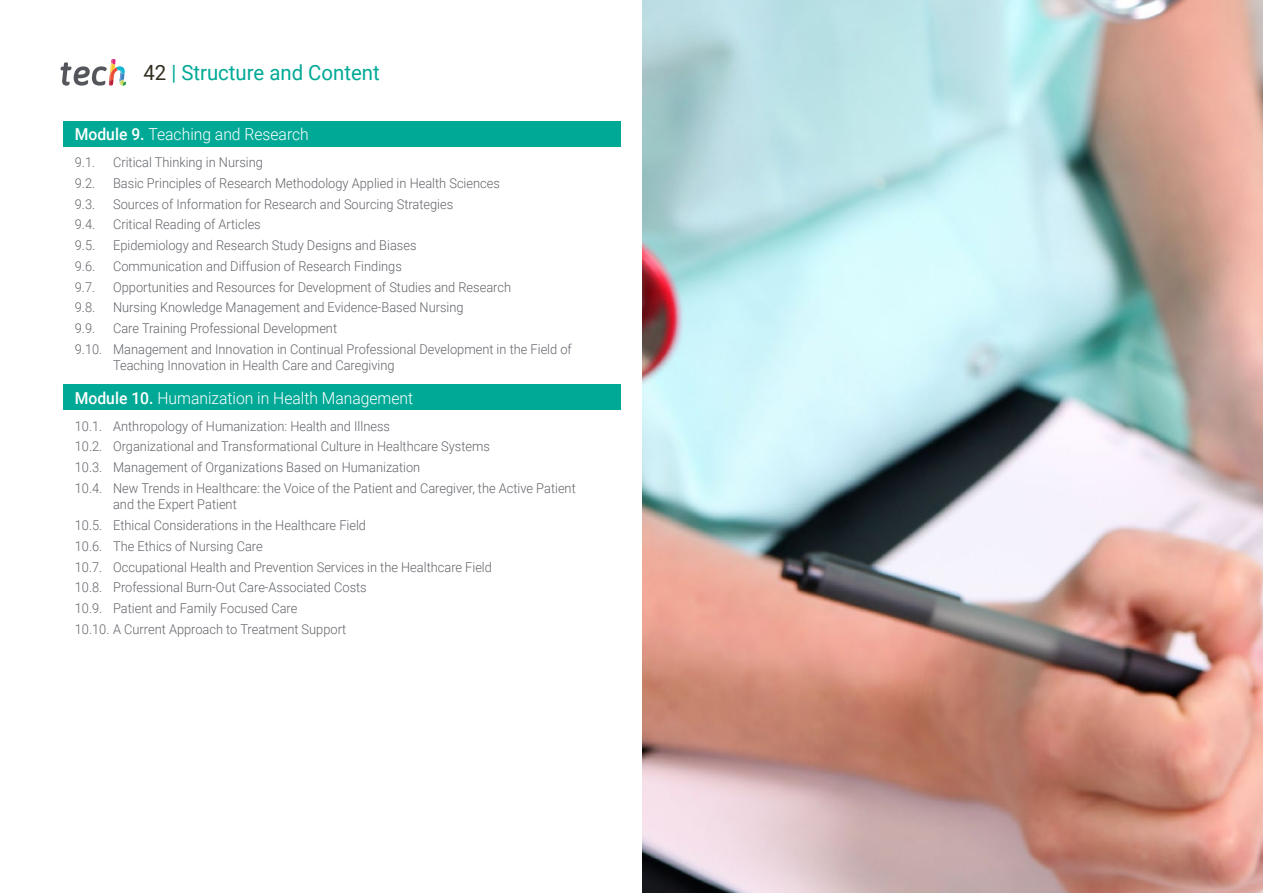
<style>
.page{position:relative;width:1263px;height:893px;background:#fff}
.page>*{position:absolute;margin:0;border:0;box-sizing:border-box;transform-origin:0 0}
.t1{font:21px "Roboto";color:#00a996}
.t2{font:300 16.5px "Roboto";color:#fff;scale:.95 1}
.t3{font:300 13.5px/20.7px "Roboto";color:#61646a;scale:.95 1}
.s1{color:#312e20}
.s2{font-weight:500}
</style>
<div class="page">
<svg style="left:61px;top:59px;width:65px;height:27px"></svg>
<div style="left:64px;top:121px;width:557px;height:25px;background:#00a996"></div>
<div style="left:64px;top:385px;width:557px;height:25px;background:#00a996"></div>
<img style="left:642px;top:0;width:621px;height:893px">
<h1 class="t1" style="left:144px;top:57px;width:238px"><span class="s1">42</span> | Structure and Content</h1>
<p class="t2" style="left:75px;top:123px;width:248px"><span class="s2">Module 9.</span> Teaching and Research</p>
<p class="t3" style="left:75px;top:151px;width:23px">9.1.</p>
<p class="t3" style="left:113px;top:151px;width:159px">Critical Thinking in Nursing</p>
<p class="t3" style="left:75px;top:172px;width:23px">9.2.</p>
<p class="t3" style="left:113px;top:172px;width:409px">Basic Principles of Research Methodology Applied in Health Sciences</p>
<p class="t3" style="left:75px;top:193px;width:23px">9.3.</p>
<p class="t3" style="left:113px;top:193px;width:360px">Sources of Information for Research and Sourcing Strategies</p>
<p class="t3" style="left:75px;top:214px;width:23px">9.4.</p>
<p class="t3" style="left:113px;top:214px;width:157px">Critical Reading of Articles</p>
<p class="t3" style="left:75px;top:234px;width:23px">9.5.</p>
<p class="t3" style="left:113px;top:234px;width:321px">Epidemiology and Research Study Designs and Biases</p>
<p class="t3" style="left:75px;top:255px;width:23px">9.6.</p>
<p class="t3" style="left:113px;top:255px;width:305px">Communication and Diffusion of Research Findings</p>
<p class="t3" style="left:75px;top:276px;width:23px">9.7.</p>
<p class="t3" style="left:113px;top:276px;width:420px">Opportunities and Resources for Development of Studies and Research</p>
<p class="t3" style="left:75px;top:297px;width:23px">9.8.</p>
<p class="t3" style="left:113px;top:297px;width:370px">Nursing Knowledge Management and Evidence-Based Nursing</p>
<p class="t3" style="left:75px;top:317px;width:23px">9.9.</p>
<p class="t3" style="left:75px;top:317px;width:525px;text-indent:38px">Care Training Professional Development<br>9.10. Management and Innovation in Continual Professional Development in the Field of</p>
<p class="t3" style="left:113px;top:355px;width:298px">Teaching Innovation in Health Care and Caregiving</p>
<p class="t2" style="left:75px;top:386px;width:358px"><span class="s2">Module 10.</span> Humanization in Health Management</p>
<p class="t3" style="left:75px;top:415px;width:529px">10.1. Anthropology of Humanization: Health and Illness<br>10.2. Organizational and Transformational Culture in Healthcare Systems<br>10.3. Management of Organizations Based on Humanization<br>10.4. New Trends in Healthcare: the Voice of the Patient and Caregiver, the Active Patient</p>
<p class="t3" style="left:75px;top:494px;width:441px;text-indent:38px">and the Expert Patient<br>10.5. Ethical Considerations in the Healthcare Field<br>10.6. The Ethics of Nursing Care<br>10.7. Occupational Health and Prevention Services in the Healthcare Field 10.8. Professional Burn-Out Care-Associated Costs<br>10.9. Patient and Family Focused Care<br>10.10. A Current Approach to Treatment Support</p>
</div>
